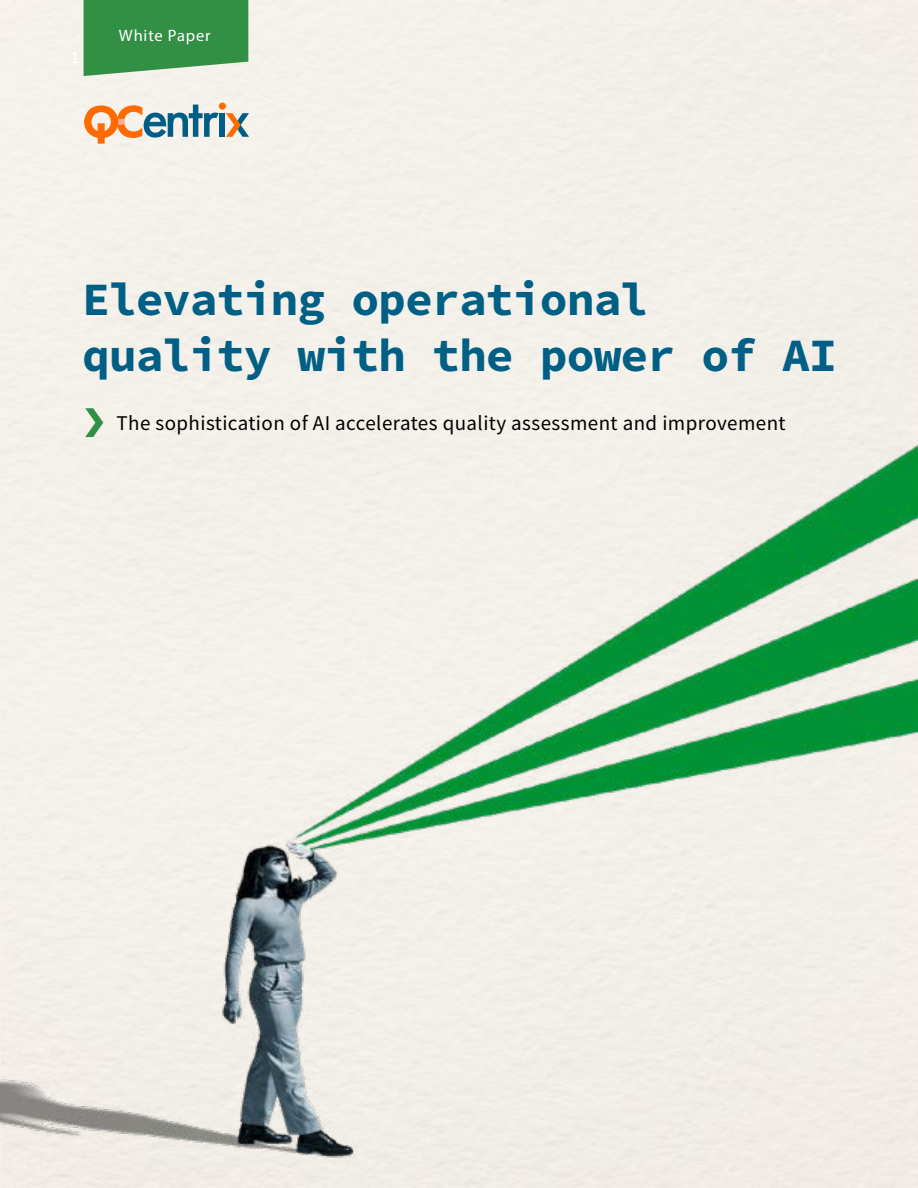
<style>
.page{position:relative;width:918px;height:1188px;background:#fff}
.page>*{position:absolute;margin:0;border:0;box-sizing:border-box;transform-origin:0 0}
.t1{font:46.5px/55.8px "Source Code Variable";letter-spacing:-.02em;color:#005f85}
.t2{font:21px "Source Sans Pro";letter-spacing:.02em;color:#000}
.t3{font:16.5px "Myriad Pro";letter-spacing:.05em;color:#fff}
</style>
<div class="page">
<div style="left:2px;top:0;width:916px;height:1188px;background:#f4f0e9"></div>
<img style="left:0;top:434px;width:918px;height:752px">
<svg style="left:84px;top:0;width:164px;height:76px;background:#449953"></svg>
<div style="left:220px;top:113px;width:5px;height:24px;background:#005e86"></div>
<div style="left:219px;top:103px;width:7px;height:7px;background:#ff6b00;border-radius:50%"></div>
<svg style="left:226px;top:113px;width:23px;height:24px"></svg>
<svg style="left:84px;top:105px;width:135px;height:39px;background:#c7b8a7"></svg>
<svg style="left:85px;top:408px;width:18px;height:29px"></svg>
<p class="t3" style="left:119px;top:25px;width:93px">White Paper</p>
<h1 class="t1" style="left:82px;top:274px;width:756px">Elevating operational quality with the power of AI</h1>
<p class="t2" style="left:117px;top:410px;width:671px">The sophistication of AI accelerates quality assessment and improvement</p>
</div>
